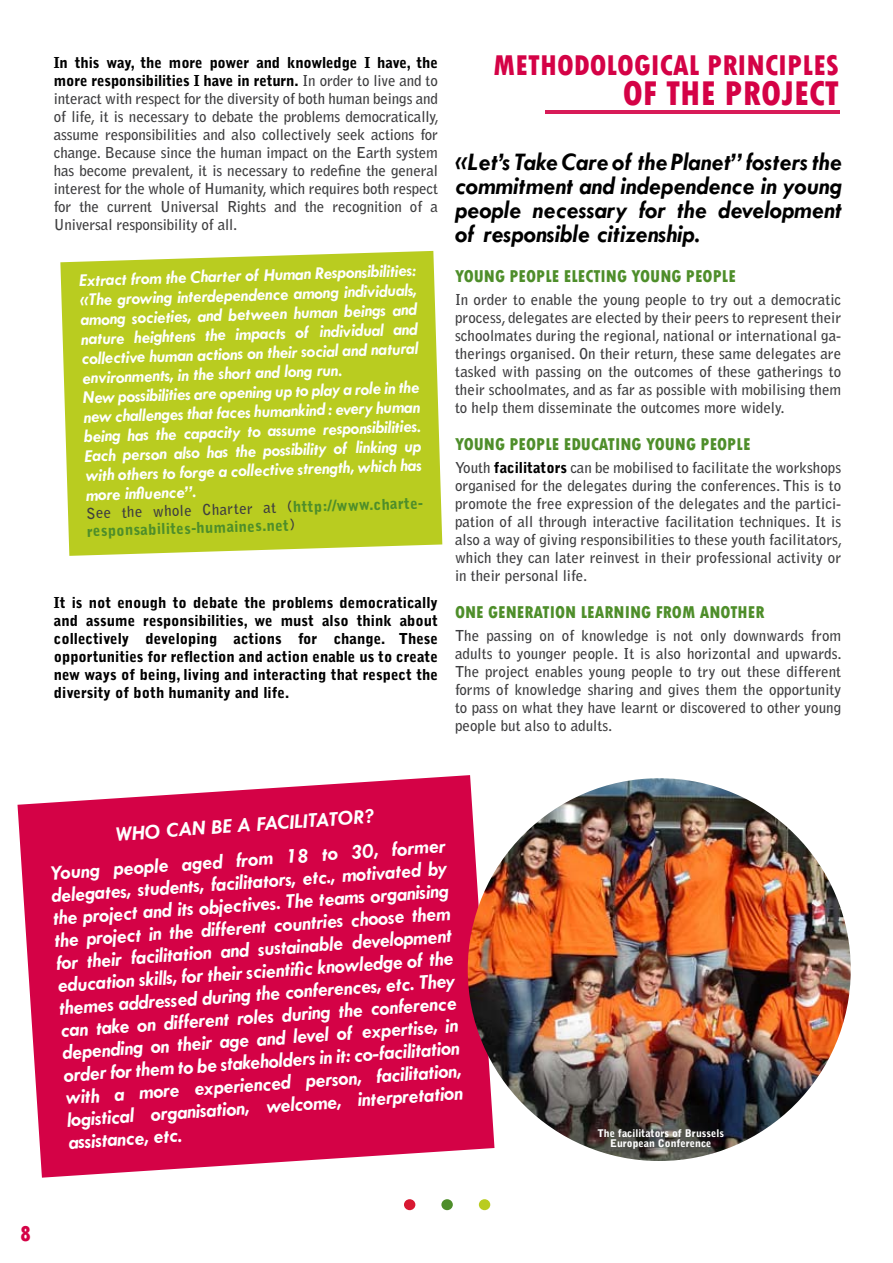
<style>
.page{position:relative;width:893px;height:1263px;background:#fff}
.page>*{position:absolute;margin:0;border:0;box-sizing:border-box;transform-origin:0 0}
.t1{font:800 condensed 36px "Tw Cen";color:#d40246}
.t2{font:800 condensed 30px "Tw Cen";color:#d40246}
.t3{font:italic 700 25.5px/24px "Tw Cen";color:#000;text-align:justify}
.t4{font:800 condensed 22.5px "Tw Cen";color:#d40246}
.t5{font:italic 700 21px/22.5px "Tw Cen";color:#feffff;text-align:center}
.t6{font:italic 700 18px/19.5px "Tw Cen";color:#feffff}
.t7{font:800 condensed 18px "Tw Cen";color:#4e8e2a}
.t8{font:700 15px/18px "Bell Gothic Std";color:#3e3e40;text-align:justify}
.t9{font:900 15px/18px "Bell Gothic Std";color:#000;text-align:justify}
.t10{font:900 15px/18px "Bell Gothic Std";color:#4e8e2a}
.t11{font:900 10.5px/10.5px "Bell Gothic Std";color:#fff;text-align:center}
.s1{font-weight:900;color:#000}
.s2{font-weight:700;color:#3e3e40}
</style>
<div class="page">
<div style="left:404px;top:1199px;width:11px;height:11px;background:#d81832;border-radius:50%"></div>
<div style="left:479px;top:1199px;width:11px;height:11px;background:#b9cc20;border-radius:50%"></div>
<div style="left:441px;top:1199px;width:12px;height:11px;background:#4e8e2a;border-radius:50%"></div>
<svg style="left:18px;top:775px;width:476px;height:403px;background:#d81d5a"></svg>
<hr style="left:545px;top:110px;width:295px;height:3px;background:#d81b58">
<div style="left:60px;top:251px;width:382px;height:305px;background:#b9cc20"></div>
<img style="left:468px;top:778px;width:383px;height:383px;border-radius:191px">
<p class="t8" style="left:54px;top:54px;width:386px"><span class="s1">In this way, the more power and knowledge I have, the more responsibilities I have in return.</span> In order to live and to interact with respect for the diversity of both human beings and of life, it is necessary to debate the problems democratically, assume responsibilities and also collectively seek actions for change. Because since the human impact on the Earth system has become prevalent, it is necessary to redefine the general interest for the whole of Humanity, which requires both respect for the current Universal Rights and the recognition of a Universal responsibility of all.</p>
<p class="t6" style="left:78px;top:271px;width:339px;rotate:-2deg">Extract from the Charter of Human Responsibilities: «The growing interdependence among individuals, among societies, and between human beings and nature heightens the impacts of individual and collective human actions on their social and natural environments, in the short and long run.<br>New possibilities are opening up to play a role in the new challenges that faces humankind : every human being has the capacity to assume responsibilities.<br>Each person also has the possibility of linking up with others to forge a collective strength, which has more infl uence”.</p>
<p class="t10" style="left:86px;top:505px;width:341px;rotate:-2deg"><span class="s2">See the whole Charter at (</span>http://www.charte&shy;responsabilites-humaines.net<span class="s2">)</span></p>
<p class="t9" style="left:54px;top:594px;width:386px">It is not enough to debate the problems democratically and assume responsibilities, we must also think about collectively developing actions for change. These opportunities for reflection and action enable us to create new ways of being, living and interacting that respect the diversity of both humanity and life.</p>
<h2 class="t2" style="left:493px;top:47px;width:345px">METHODOLOGICAL PRINCIPLES</h2>
<h1 class="t1" style="left:623px;top:72px;width:218px">OF THE PROJECT</h1>
<h3 class="t3" style="left:455px;top:149px;width:388px">«Let’s Take Care of the Planet” fosters the commitment and independence in young people necessary for the development of responsible citizenship.</h3>
<p class="t7" style="left:455px;top:266px;width:117px">YOUNG PEOPLE ELECTI</p>
<p class="t7" style="left:606px;top:266px;width:115px">NG YOUNG PEOPLE</p>
<p class="t8" style="left:455px;top:290px;width:388px">In order to enable the young people to try out a democratic process, delegates are elected by their peers to represent their schoolmates during the regional, national or international ga&shy;therings organised. On their return, these same delegates are tasked with passing on the outcomes of these gatherings to their schoolmates, and as far as possible with mobilising them to help them disseminate the outcomes more widely.</p>
<p class="t7" style="left:455px;top:434px;width:281px">YOUNG PEOPLE EDUCATI NG YOUNG PEOPLE</p>
<p class="t8" style="left:455px;top:458px;width:389px">Youth <span class="s1">facilitators</span> can be mobilised to facilitate the workshops organised for the delegates during the conferences. This is to promote the free expression of the delegates and the partici&shy;pation of all through interactive facilitation techniques. It is also a way of giving responsibilities to these youth facilitators, which they can later reinvest in their professional activity or in their personal life.</p>
<p class="t7" style="left:455px;top:602px;width:311px">ONE GENERATION LEARNING FROM ANOTHER</p>
<p class="t8" style="left:455px;top:626px;width:388px">The passing on of knowledge is not only downwards from adults to younger people. It is also horizontal and upwards.<br>The project enables young people to try out these different forms of knowledge sharing and gives them the opportunity to pass on what they have learnt or discovered to other young people but also to adults.</p>
<h3 class="t5" style="left:46px;top:821px;width:398px;line-height:34.5px;rotate:-4deg">WHO CAN BE A FACILITATOR?<br>Young people aged from 18 to 30, former</h3>
<p class="t5" style="left:50px;top:884px;width:398px;text-align:justify;rotate:-4deg">delegates, students, facilitators, etc., motivated by the project and its objectives. The teams organising the project in the different countries choose them for their facilitation and sustainable development education skills, for their scientifi c knowledge of the themes addressed during the conferences, etc. They can take on different roles during the conference depending on their age and level of expertise, in order for them to be stakeholders in it: co-facilitation with a more experienced person, facilitation, logistical organisation, welcome, interpretation assistance, etc.</p>
<p class="t11" style="left:597px;top:1128px;width:128px">The facilitators of Brussels<br>European Conference</p>
<h3 class="t4" style="left:20px;top:1221px;width:13px">8</h3>
</div>
